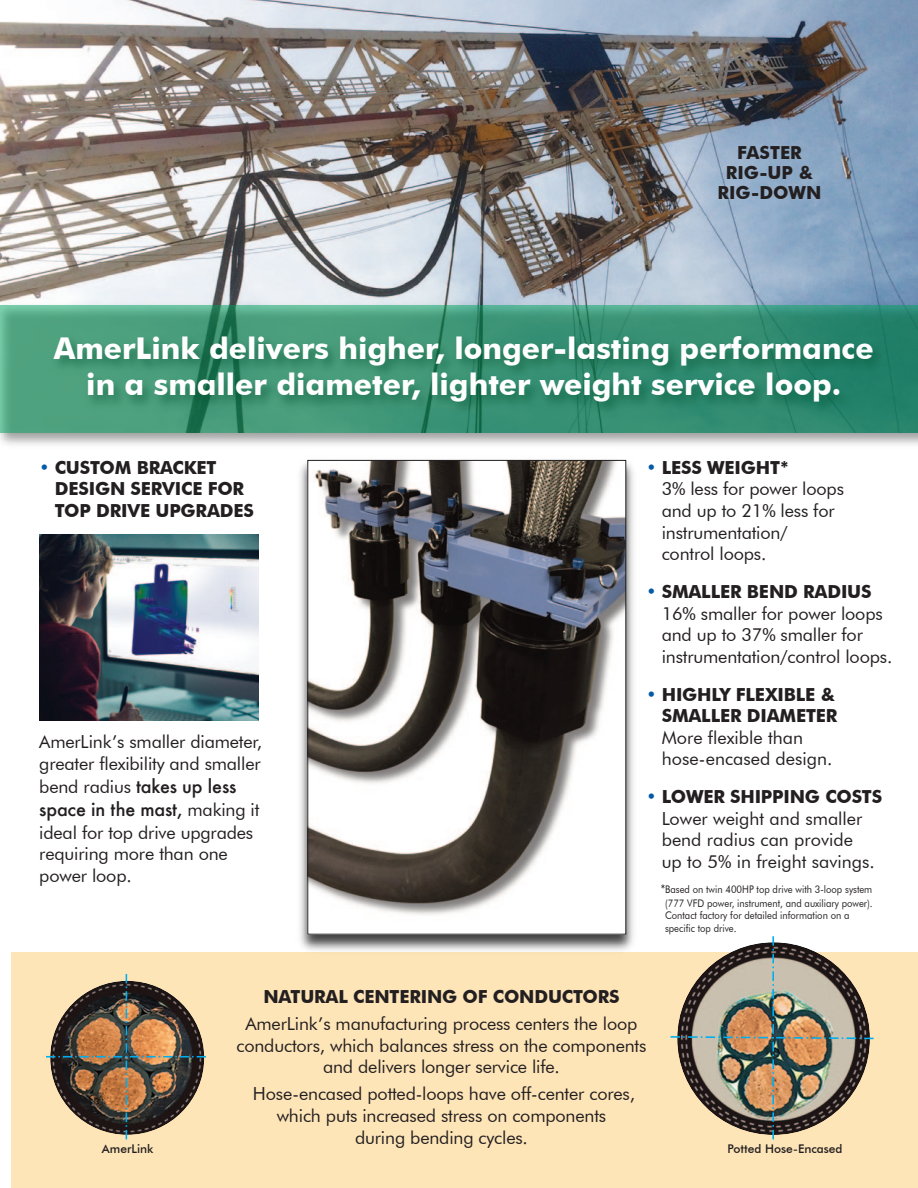
<style>
.page{position:relative;width:918px;height:1188px;background:#fff}
.page>*{position:absolute;margin:0;border:0;box-sizing:border-box;transform-origin:0 0}
.t1{font:700 30px/36px "Futura BT";color:#fff;text-align:center}
.t2{font:18px/21.6px "Futura BT";letter-spacing:-.01em;color:#231f20}
.t3{font:700 18px/20.1px "Futura BT";letter-spacing:-.01em;color:#231f20;text-align:center}
.t4{font:500 12px "Futura BT";color:#231f20}
.t5{font:10.5px/12.8px "Futura BT";color:#231f20;scale:.9 1}
.s1{font-weight:400;color:#015ba9}
.s2{font-family:"Futura";font-weight:500}
.s3{color:#015ba9}
.s4{font-weight:700}
.s5{font-size:12px}
</style>
<div class="page">
<div style="left:11px;top:952px;width:907px;height:236px;background:#fee5b8"></div>
<img style="left:0;top:0;width:918px;height:299px">
<img style="left:0;top:299px;width:918px;height:146px">
<div style="left:0;top:305px;width:918px;height:128px;background:#00a65f;opacity:.5"></div>
<img style="left:300px;top:459px;width:334px;height:492px">
<img style="left:309px;top:462px;width:315px;height:471px">
<div style="left:307px;top:460px;width:319px;height:475px;border:1px solid #231f20"></div>
<svg style="left:46px;top:974px;width:160px;height:165px"></svg>
<img style="left:670px;top:936px;width:204px;height:203px">
<img style="left:39px;top:535px;width:220px;height:186px">
<p class="t3" style="left:718px;top:142px;width:105px">FASTER<br>RIG-UP &amp;<br>RIG-DOWN</p>
<p class="t1" style="left:54px;top:330px;width:822px">AmerLink delivers higher, longer-lasting performance in a smaller diameter, lighter weight service loop.</p>
<p class="t3" style="left:55px;top:456px;width:201px;line-height:21.6px;text-align:left;text-indent:-16px"><span class="s1">•</span> CUSTOM BRACKET<br>DESIGN SERVICE FOR<br>TOP DRIVE UPGRADES</p>
<p class="t2" style="left:39px;top:731px;width:224px;line-height:22.2px">AmerLink’s smaller diameter, greater flexibility and smaller bend radius <span class="s2">takes up less space in the mast,</span> making it ideal for top drive upgrades requiring more than one power loop.</p>
<p class="t2" style="left:662px;top:456px;width:184px;text-indent:-16px"><span class="s3">•</span> <span class="s4">LESS WEIGHT*<br></span>3% less for power loops and up to 21% less for instrumentation/ control loops.</p>
<p class="t2" style="left:662px;top:581px;width:232px;text-indent:-16px"><span class="s3">•</span> <span class="s4">SMALLER BEND RADIUS<br></span>16% smaller for power loops and up to 37% smaller for instrumentation/control loops.</p>
<p class="t2" style="left:662px;top:683px;width:177px;text-indent:-16px"><span class="s3">•</span> <span class="s4">HIGHLY FLEXIBLE &amp;<br>SMALLER DIAMETER<br></span>More flexible than hose-encased design.</p>
<p class="t2" style="left:662px;top:786px;width:222px;text-indent:-16px"><span class="s3">•</span> <span class="s4">LOWER SHIPPING COSTS<br></span>Lower weight and smaller bend radius can provide<br>up to 5% in freight savings.</p>
<p class="t5" style="left:665px;top:883px;width:232px;text-indent:-4px"><span class="s5">*</span>Based on twin 400HP top drive with 3-loop system (777 VFD power, instrument, and auxiliary power).<br>Contact factory for detailed information on a specific top drive.</p>
<p class="t4" style="left:102px;top:1142px;width:53px">AmerLink</p>
<p class="t3" style="left:263px;top:987px;width:358px">NATURAL CENTERING OF CONDUCTORS</p>
<p class="t2" style="left:237px;top:1013px;width:411px;text-align:center">AmerLink’s manufacturing process centers the loop conductors, which balances stress on the components and delivers longer service life.</p>
<p class="t2" style="left:253px;top:1083px;width:384px;text-align:center">Hose-encased potted-loops have off-center cores, which puts increased stress on components during bending cycles.</p>
<p class="t4" style="left:728px;top:1142px;width:117px">Potted Hose-Encased</p>
</div>
